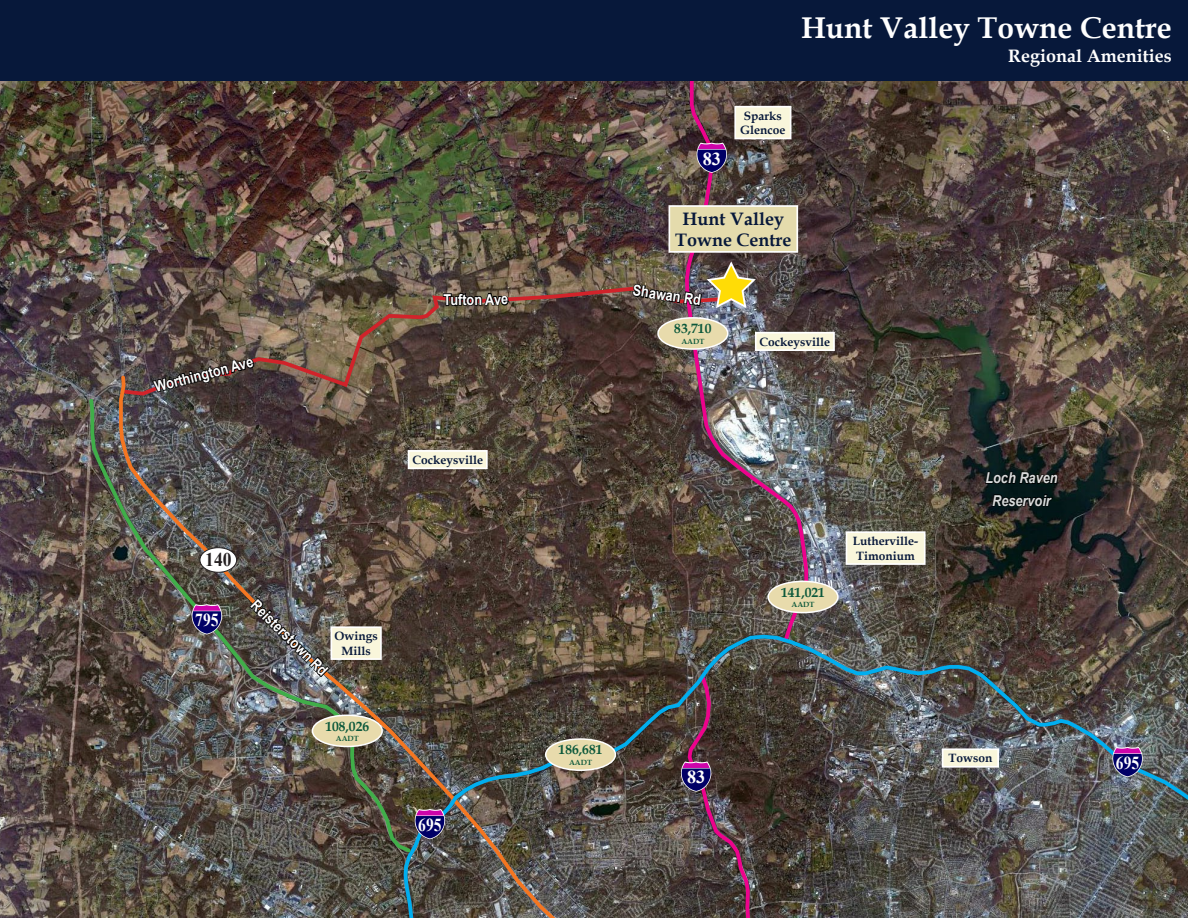
<style>
.page{position:relative;width:1188px;height:918px;background:#fff}
.page>*{position:absolute;margin:0;border:0;box-sizing:border-box;transform-origin:0 0}
.t1{font:700 30px "Book Antiqua";color:#fff}
.t2{font:700 19.35px "Times New Roman";color:#231f20;scale:.91 1}
.t3{font:700 18.15px "Times New Roman";color:#fff;scale:.85 1}
.t4{font:700 18.15px "Times New Roman";color:#fff}
.t5{font:700 18px "Book Antiqua";color:#07183a}
.t6{font:700 18px "Book Antiqua";color:#fff}
.t7{font:700 15px "Arial";color:#fff;scale:.85 1}
.t8{font:italic 700 15px/22.5px "Arial";color:#fff;text-align:center;scale:.85 1}
.t9{font:700 13.5px "Book Antiqua";color:#0c583b}
.t10{font:700 12px "Book Antiqua";color:#07183a}
.t11{font:700 7.5px "Book Antiqua";color:#0c583b}
</style>
<div class="page">
<img style="left:0;top:81px;width:1188px;height:837px">
<svg style="left:119px;top:285px;width:564px;height:112px;background:#5f4c40"></svg>
<img style="left:683px;top:81px;width:127px;height:552px">
<svg style="left:117px;top:373px;width:446px;height:545px;background:#564a3f"></svg>
<img style="left:402px;top:633px;width:786px;height:285px">
<img style="left:87px;top:397px;width:327px;height:458px">
<div style="left:669px;top:205px;width:129px;height:48px;background:#e4dbac;border:2px solid #fff"></div>
<svg style="left:697px;top:143px;width:30px;height:30px"></svg>
<svg style="left:1112px;top:747px;width:31px;height:30px"></svg>
<svg style="left:415px;top:809px;width:30px;height:30px"></svg>
<img style="left:681px;top:673px;width:71px;height:245px">
<svg style="left:984px;top:471px;width:75px;height:14px"></svg>
<svg style="left:991px;top:493px;width:63px;height:15px"></svg>
<div style="left:200px;top:548px;width:37px;height:24px;background:#fff;border-radius:50%"></div>
<div style="left:200px;top:548px;width:37px;height:24px;border:1px solid #231f20;border-radius:50%"></div>
<img style="left:248px;top:597px;width:83px;height:82px">
<svg style="left:192px;top:604px;width:30px;height:30px"></svg>
<svg style="left:442px;top:291px;width:68px;height:17px"></svg>
<svg style="left:151px;top:357px;width:104px;height:39px;background:#3c302f"></svg>
<div style="left:734px;top:106px;width:57px;height:33px;background:#f9f6db;border:2px solid #fff"></div>
<div style="left:846px;top:531px;width:80px;height:34px;background:#f9f6db;border:2px solid #fff"></div>
<div style="left:755px;top:332px;width:80px;height:19px;background:#f9f6db;border:2px solid #fff"></div>
<div style="left:330px;top:626px;width:52px;height:34px;background:#f9f6db;border:2px solid #fff"></div>
<div style="left:768px;top:581px;width:70px;height:32px;background:#e8dbac;border-radius:50%"></div>
<div style="left:767px;top:581px;width:72px;height:32px;border:2px solid #fff;border-radius:50%"></div>
<div style="left:658px;top:318px;width:70px;height:31px;background:#e8dbac;border-radius:50%"></div>
<div style="left:657px;top:317px;width:71px;height:33px;border:2px solid #fff;border-radius:50%"></div>
<div style="left:312px;top:715px;width:70px;height:32px;background:#e8dbac;border-radius:50%"></div>
<div style="left:312px;top:715px;width:71px;height:32px;border:2px solid #fff;border-radius:50%"></div>
<div style="left:546px;top:739px;width:69px;height:31px;background:#e8dbac;border-radius:50%"></div>
<div style="left:545px;top:738px;width:71px;height:33px;border:2px solid #fff;border-radius:50%"></div>
<div style="left:408px;top:450px;width:80px;height:19px;background:#f9f6db;border:2px solid #fff"></div>
<div style="left:942px;top:748px;width:57px;height:20px;background:#f9f6db;border:2px solid #fff"></div>
<img style="left:631px;top:261px;width:127px;height:49px">
<div style="left:0;top:0;width:1188px;height:81px;background:#07183a"></div>
<p class="t7" style="left:152px;top:377px;width:121px;rotate:-14deg">Worthington Ave</p>
<p class="t2" style="left:205px;top:546px;width:31px">140</p>
<p class="t3" style="left:195px;top:608px;width:29px">795</p>
<p class="t7" style="left:260px;top:595px;width:120px;rotate:44deg">Reisterstown Rd</p>
<p class="t10" style="left:334px;top:628px;width:45px">Owings</p>
<p class="t10" style="left:341px;top:642px;width:31px">Mills</p>
<p class="t9" style="left:325px;top:717px;width:45px">108,026</p>
<p class="t11" style="left:336px;top:733px;width:24px">AADT</p>
<p class="t7" style="left:443px;top:290px;width:78px;rotate:-1deg">Tufton Ave</p>
<p class="t10" style="left:412px;top:452px;width:72px">Cockeysville</p>
<p class="t3" style="left:418px;top:812px;width:29px">695</p>
<p class="t4" style="left:703px;top:146px;width:20px">83</p>
<h1 class="t1" style="left:801px;top:7px;width:372px">Hunt Valley Towne Centre</h1>
<h3 class="t6" style="left:1008px;top:44px;width:165px">Regional Amenities</h3>
<p class="t10" style="left:744px;top:108px;width:39px">Sparks</p>
<p class="t10" style="left:740px;top:122px;width:47px">Glencoe</p>
<p class="t5" style="left:683px;top:206px;width:103px">Hunt Valley</p>
<p class="t5" style="left:675px;top:228px;width:118px">Towne Centre</p>
<p class="t7" style="left:635px;top:280px;width:82px;rotate:9deg">Shawan Rd</p>
<p class="t9" style="left:674px;top:319px;width:39px">83,710</p>
<p class="t11" style="left:681px;top:336px;width:24px">AADT</p>
<p class="t10" style="left:760px;top:334px;width:72px">Cockeysville</p>
<p class="t9" style="left:781px;top:583px;width:45px">141,021</p>
<p class="t11" style="left:792px;top:599px;width:24px">AADT</p>
<p class="t10" style="left:853px;top:533px;width:67px">Lutherville-</p>
<p class="t10" style="left:856px;top:547px;width:60px">Timonium</p>
<p class="t8" style="left:985px;top:467px;width:87px">Loch Raven<br>Reservoir</p>
<p class="t9" style="left:559px;top:741px;width:45px">186,681</p>
<p class="t11" style="left:569px;top:757px;width:24px">AADT</p>
<p class="t4" style="left:687px;top:765px;width:20px">83</p>
<p class="t10" style="left:948px;top:750px;width:46px">Towson</p>
<p class="t3" style="left:1116px;top:750px;width:29px">695</p>
</div>
